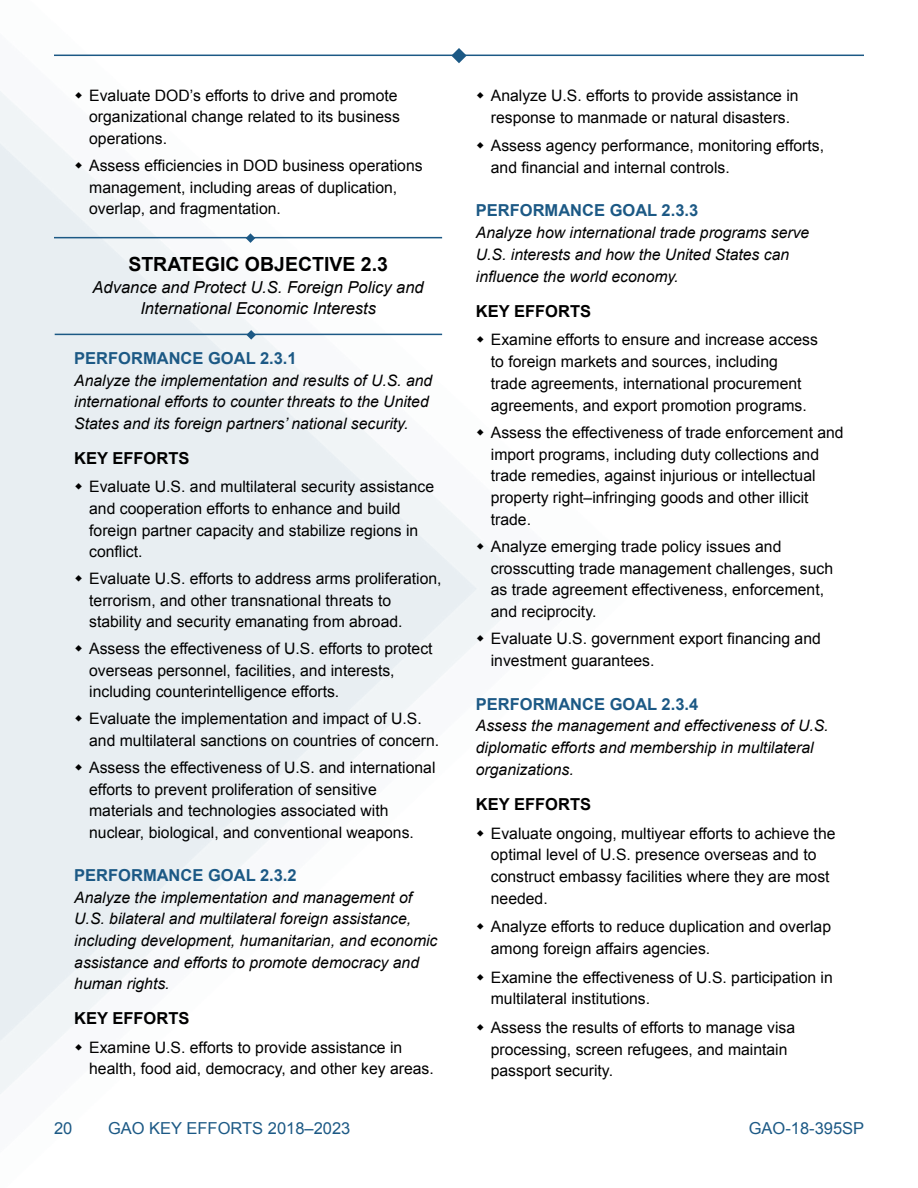
<style>
.page{position:relative;width:918px;height:1188px;background:#fff}
.page>*{position:absolute;margin:0;border:0;box-sizing:border-box;transform-origin:0 0}
.t1{font:700 19.5px "Arial";color:#000}
.t2{font:700 16.5px "Arial";color:#1c5985}
.t3{font:italic 16.5px/21.6px "Arial";color:#000;text-align:center}
.t4{font:700 16.5px "Arial";color:#000}
.t5{font:16.5px "Arial";color:#1c5985}
.t6{font:15.75px/21.8px "Arial";color:#000}
.t7{font:italic 15.75px/21.6px "Arial";color:#000}
</style>
<div class="page">
<hr style="left:54px;top:55px;width:810px;height:1px;background:#1c5985">
<svg style="left:451px;top:48px;width:16px;height:15px"></svg>
<hr style="left:54px;top:237px;width:388px;height:1px;background:#1c5985">
<svg style="left:246px;top:233px;width:9px;height:10px"></svg>
<hr style="left:55px;top:334px;width:387px;height:1px;background:#1c5985">
<svg style="left:246px;top:330px;width:10px;height:10px"></svg>
<svg style="left:76px;top:162px;width:6px;height:7px"></svg>
<svg style="left:76px;top:483px;width:6px;height:7px"></svg>
<svg style="left:76px;top:575px;width:6px;height:7px"></svg>
<svg style="left:76px;top:645px;width:6px;height:7px"></svg>
<svg style="left:76px;top:715px;width:6px;height:7px"></svg>
<svg style="left:76px;top:764px;width:6px;height:7px"></svg>
<svg style="left:477px;top:543px;width:7px;height:6px"></svg>
<svg style="left:477px;top:635px;width:7px;height:7px"></svg>
<p class="t6" style="left:89px;top:85px;width:312px">Evaluate DOD’s efforts to drive and promote organizational change related to its business operations.</p>
<p class="t6" style="left:89px;top:155px;width:335px">Assess efficiencies in DOD business operations management, including areas of duplication, overlap, and fragmentation.</p>
<p class="t1" style="left:128px;top:251px;width:261px">STRATEGIC OBJECTIVE 2.3</p>
<p class="t3" style="left:93px;top:276px;width:333px">Advance and Protect U.S. Foreign Policy and<br>International Economic Interests</p>
<p class="t2" style="left:74px;top:347px;width:224px">PERFORMANCE GOAL 2.3.1</p>
<p class="t7" style="left:74px;top:370px;width:360px">Analyze the implementation and results of U.S. and international efforts to counter threats to the United<br>States and its foreign partners’ national security.</p>
<p class="t4" style="left:74px;top:447px;width:117px">KEY EFFORTS</p>
<p class="t6" style="left:89px;top:476px;width:346px">Evaluate U.S. and multilateral security assistance and cooperation efforts to enhance and build foreign partner capacity and stabilize regions in conflict.</p>
<p class="t6" style="left:89px;top:568px;width:354px">Evaluate U.S. efforts to address arms proliferation, terrorism, and other transnational threats to stability and security emanating from abroad.</p>
<p class="t6" style="left:89px;top:638px;width:345px">Assess the effectiveness of U.S. efforts to protect overseas personnel, facilities, and interests, including counterintelligence efforts.</p>
<p class="t6" style="left:89px;top:708px;width:352px">Evaluate the implementation and impact of U.S. and multilateral sanctions on countries of concern.</p>
<p class="t6" style="left:89px;top:757px;width:348px">Assess the effectiveness of U.S. and international efforts to prevent proliferation of sensitive materials and technologies associated with nuclear, biological, and conventional weapons.</p>
<p class="t2" style="left:74px;top:864px;width:224px">PERFORMANCE GOAL 2.3.2</p>
<p class="t7" style="left:74px;top:887px;width:365px">Analyze the implementation and management of U.S. bilateral and multilateral foreign assistance, including development, humanitarian, and economic assistance and efforts to promote democracy and human rights.</p>
<p class="t4" style="left:74px;top:1007px;width:117px">KEY EFFORTS</p>
<p class="t6" style="left:89px;top:1036px;width:346px">Examine U.S. efforts to provide assistance in health, food aid, democracy, and other key areas.</p>
<p class="t6" style="left:491px;top:85px;width:309px">Analyze U.S. efforts to provide assistance in response to manmade or natural disasters.</p>
<p class="t6" style="left:491px;top:135px;width:335px">Assess agency performance, monitoring efforts, and financial and internal controls.</p>
<p class="t2" style="left:476px;top:200px;width:224px">PERFORMANCE GOAL 2.3.3</p>
<p class="t7" style="left:476px;top:222px;width:335px">Analyze how international trade programs serve<br>U.S. interests and how the United States can influence the world economy.</p>
<p class="t4" style="left:476px;top:300px;width:117px">KEY EFFORTS</p>
<p class="t6" style="left:491px;top:329px;width:329px">Examine efforts to ensure and increase access to foreign markets and sources, including<br>trade agreements, international procurement agreements, and export promotion programs.</p>
<p class="t6" style="left:491px;top:422px;width:354px">Assess the effectiveness of trade enforcement and import programs, including duty collections and trade remedies, against injurious or intellectual property right–infringing goods and other illicit trade.</p>
<p class="t6" style="left:491px;top:536px;width:344px">Analyze emerging trade policy issues and crosscutting trade management challenges, such as trade agreement effectiveness, enforcement, and reciprocity.</p>
<p class="t6" style="left:491px;top:628px;width:332px">Evaluate U.S. government export financing and investment guarantees.</p>
<p class="t2" style="left:476px;top:693px;width:224px">PERFORMANCE GOAL 2.3.4</p>
<p class="t7" style="left:476px;top:715px;width:354px">Assess the management and effectiveness of U.S. diplomatic efforts and membership in multilateral organizations.</p>
<p class="t4" style="left:476px;top:793px;width:117px">KEY EFFORTS</p>
<p class="t6" style="left:491px;top:822px;width:346px">Evaluate ongoing, multiyear efforts to achieve the optimal level of U.S. presence overseas and to construct embassy facilities where they are most needed.</p>
<p class="t6" style="left:491px;top:916px;width:342px">Analyze efforts to reduce duplication and overlap among foreign affairs agencies.</p>
<p class="t6" style="left:491px;top:966px;width:344px">Examine the effectiveness of U.S. participation in multilateral institutions.</p>
<p class="t6" style="left:491px;top:1017px;width:306px">Assess the results of efforts to manage visa processing, screen refugees, and maintain passport security.</p>
<p class="t5" style="left:54px;top:1117px;width:20px">20</p>
<p class="t5" style="left:108px;top:1117px;width:244px">GAO KEY EFFORTS 2018–2023</p>
<p class="t5" style="left:749px;top:1117px;width:117px">GAO-18-395SP</p>
</div>
